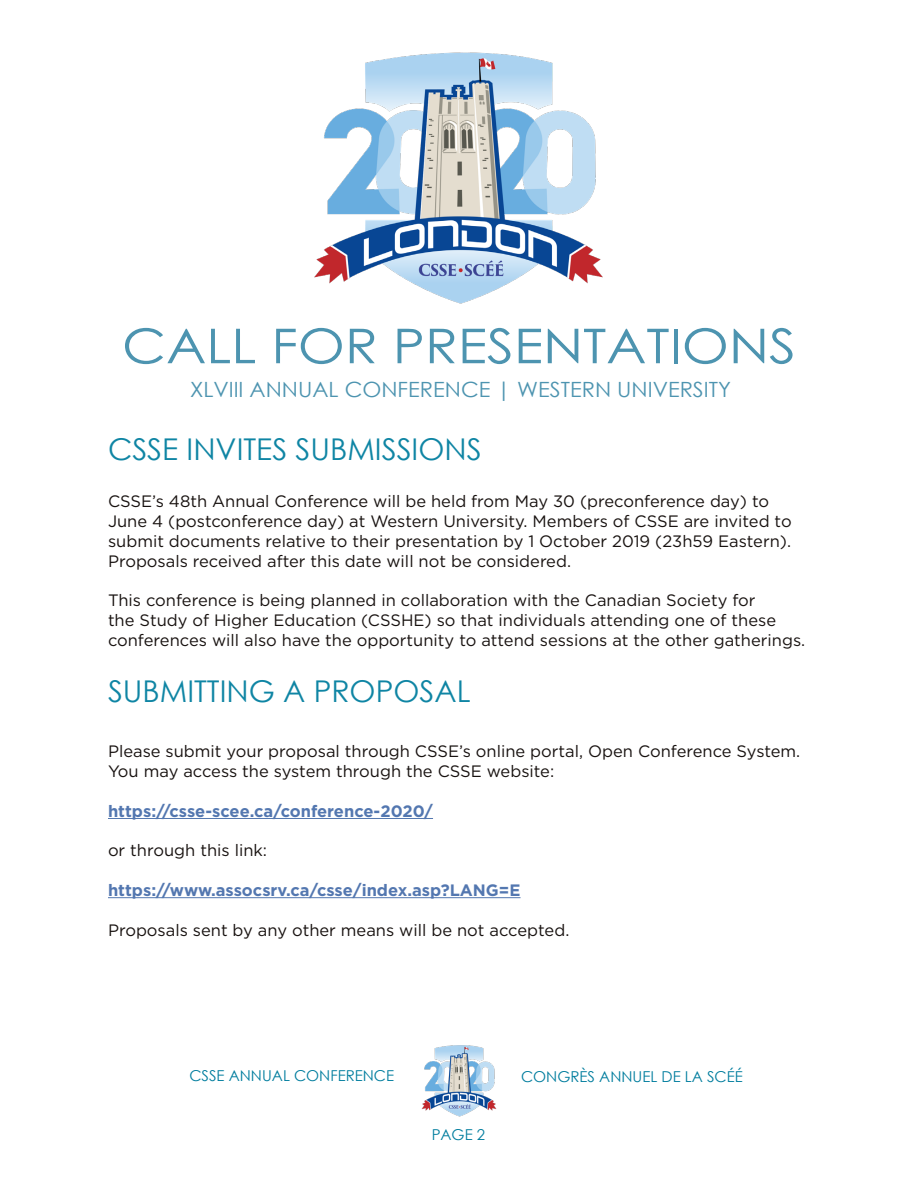
<style>
.page{position:relative;width:918px;height:1188px;background:#fff}
.page>*{position:absolute;margin:0;border:0;box-sizing:border-box;transform-origin:0 0}
.Heading_1{font:48px "Century Gothic";color:#4d94b0;scale:1.13 1}
.Heading_2{font:30px "Century Gothic";color:#0f85a4}
.Heading_1-2{font:21px "Century Gothic";color:#4d94b0;scale:1.04 1}
.Heading_2-2{font:16.5px/19.8px "Gotham";color:#181210}
.Heading_2-3{font:700 16.5px "Gotham";color:#5377b0}
.t1{font:15px "Century Gothic";color:#007d9e}
</style>
<div class="page">
<img style="left:421px;top:1045px;width:76px;height:72px">
<hr style="left:108px;top:818px;width:325px;height:1px;background:#5377b0">
<hr style="left:108px;top:897px;width:413px;height:1px;background:#5377b0">
<img style="left:314px;top:52px;width:289px;height:252px">
<p class="Heading_1" style="left:122px;top:312px;width:598px">CALL FOR PRESENTATIONS</p>
<p class="Heading_1-2" style="left:190px;top:375px;width:522px">XLVIII ANNUAL CONFERENCE | WESTERN UNIVERSITY</p>
<p class="Heading_2" style="left:108px;top:429px;width:375px">CSSE INVITES SUBMISSIONS</p>
<p class="Heading_2-2" style="left:108px;top:491px;width:685px">CSSE’s 48th Annual Conference will be held from May 30 (preconference day) to June 4 (postconference day) at Western University. Members of CSSE are invited to submit documents relative to their presentation by 1 October 2019 (23h59 Eastern).<br>Proposals received after this date will not be considered.</p>
<p class="Heading_2-2" style="left:108px;top:590px;width:699px">This conference is being planned in collaboration with the Canadian Society for<br>the Study of Higher Education (CSSHE) so that individuals attending one of these conferences will also have the opportunity to attend sessions at the other gatherings.</p>
<p class="Heading_2" style="left:108px;top:670px;width:364px">SUBMITTING A PROPOSAL</p>
<p class="Heading_2-2" style="left:108px;top:741px;width:694px">Please submit your proposal through CSSE’s online portal, Open Conference System.<br>You may access the system through the CSSE website:</p>
<p class="Heading_2-3" style="left:108px;top:800px;width:327px">https://csse-scee.ca/conference-2020/</p>
<p class="Heading_2-2" style="left:108px;top:840px;width:161px">or through this link:</p>
<p class="Heading_2-3" style="left:108px;top:879px;width:414px">https://www.assocsrv.ca/csse/index.asp?LANG=E</p>
<p class="Heading_2-2" style="left:108px;top:920px;width:463px">Proposals sent by any other means will be not accepted.</p>
<p class="t1" style="left:189px;top:1065px;width:206px">CSSE ANNUAL CONFERENCE</p>
<p class="t1" style="left:521px;top:1066px;width:223px">CONGRÈS ANNUEL DE LA SCÉÉ</p>
<p class="t1" style="left:432px;top:1124px;width:55px">PAGE 2</p>
</div>
